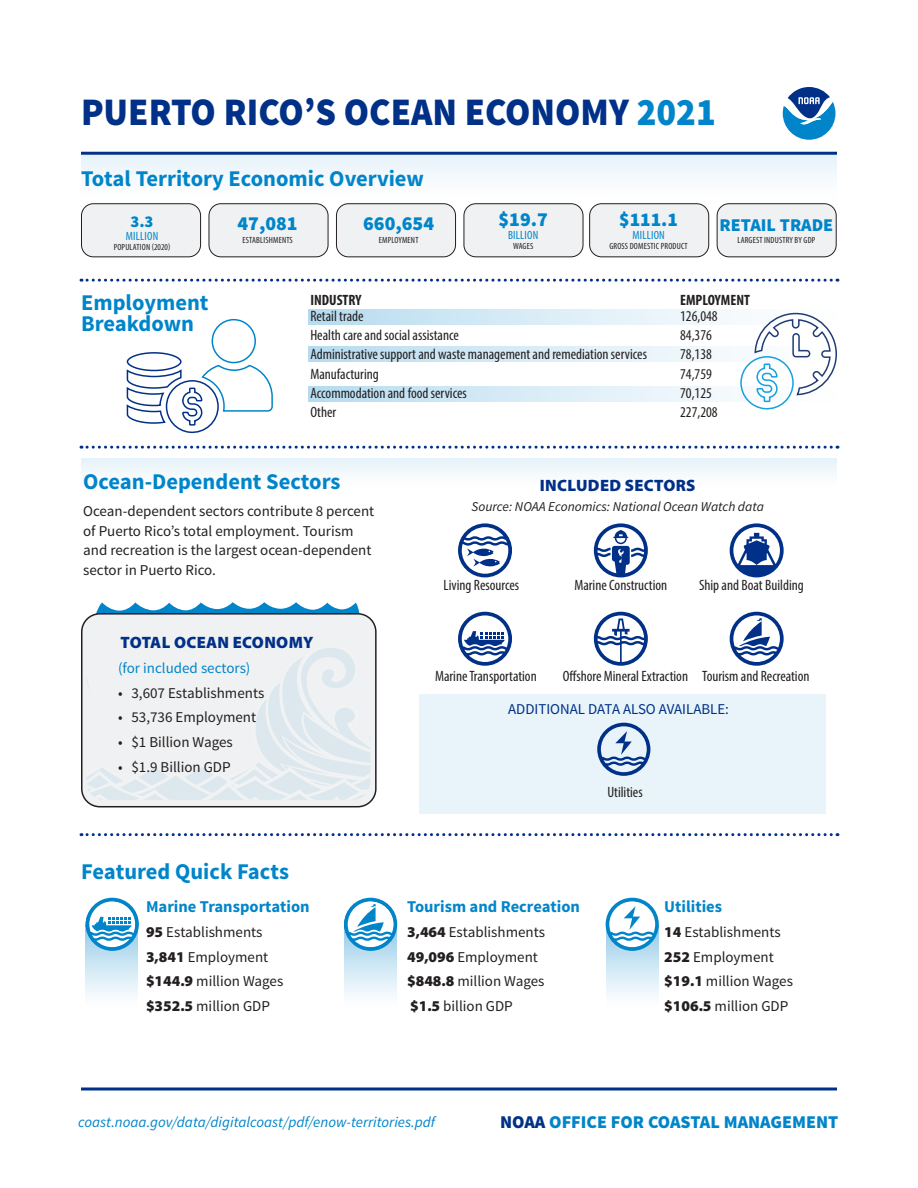
<style>
.page{position:relative;width:918px;height:1188px;background:#fff}
.page>*{position:absolute;margin:0;border:0;box-sizing:border-box;transform-origin:0 0}
.t1{font:900 39px "Source Sans Pro";color:#003087;scale:.94 1}
.t2{font:700 22.5px/21px "Source Sans Pro";color:#0085ca}
.t3{font:900 19.95px "Source Sans Pro";color:#0085ca}
.t4{font:900 19.5px "Source Sans Pro";color:#0085ca}
.t5{font:900 18px "Source Sans Pro";color:#0085ca}
.t6{font:700 16.5px "Source Sans Pro";color:#0085ca}
.t7{font:900 16.5px "Myriad Pro";letter-spacing:.02em;color:#003087}
.t8{font:900 16.5px "Source Sans Pro";color:#0085ca}
.t9{font:15px/24.8px "Source Sans Pro";color:#231f20}
.t10{font:condensed 15px "Myriad Pro";color:#231f20}
.t11{font:italic 15px "Source Sans Pro";color:#0085ca}
.t12{font:15px "Source Sans Pro";color:#003087}
.t13{font:15px "Source Sans Pro";color:#0085ca}
.t14{font:700 condensed 15px "Myriad Pro";color:#231f20}
.t15{font:italic 13.5px "Source Sans Pro";color:#231f20}
.t16{font:condensed 12px "Myriad Pro";letter-spacing:.02em;color:#0085ca}
.t17{font:condensed 9px "Myriad Pro";letter-spacing:.02em;color:#231f20}
.s1{color:#0085ca}
.s2{font-family:"Myriad Pro";font-weight:900}
.s3{color:#003087}
</style>
<div class="page">
<svg style="left:783px;top:87px;width:53px;height:53px"></svg>
<hr style="left:81px;top:1088px;width:756px;height:2px;background:#003087">
<hr style="left:81px;top:152px;width:756px;height:3px;background:#003087">
<div style="left:419px;top:694px;width:406px;height:119px;background:#e8f4fa"></div>
<div style="left:308px;top:309px;width:537px;height:16px;background:linear-gradient(to right,#b8ddf0,#fff)"></div>
<svg style="left:308px;top:347px;width:424px;height:15px;background:#d6ebf6"></svg>
<svg style="left:308px;top:386px;width:424px;height:15px;background:#d6ebf6"></svg>
<div style="left:81px;top:155px;width:756px;height:47px;background:#f4f9fc"></div>
<svg style="left:81px;top:446px;width:757px;height:3px"></svg>
<svg style="left:81px;top:279px;width:757px;height:3px"></svg>
<svg style="left:81px;top:833px;width:757px;height:3px"></svg>
<div style="left:81px;top:204px;width:120px;height:53px;background:#f0f1f2;border-radius:12px"></div>
<div style="left:81px;top:203px;width:120px;height:54px;border:1px solid #231f20;border-radius:12px"></div>
<div style="left:209px;top:204px;width:119px;height:53px;background:#f0f1f2;border-radius:12px"></div>
<div style="left:208px;top:203px;width:121px;height:54px;border:1px solid #231f20;border-radius:12px"></div>
<div style="left:336px;top:204px;width:120px;height:53px;background:#f0f1f2;border-radius:12px"></div>
<div style="left:336px;top:203px;width:120px;height:54px;border:1px solid #231f20;border-radius:12px"></div>
<div style="left:590px;top:204px;width:119px;height:53px;background:#f0f1f2;border-radius:12px"></div>
<div style="left:589px;top:203px;width:120px;height:54px;border:1px solid #231f20;border-radius:12px"></div>
<div style="left:464px;top:204px;width:119px;height:53px;background:#f0f1f2;border-radius:12px"></div>
<div style="left:463px;top:203px;width:121px;height:54px;border:1px solid #231f20;border-radius:12px"></div>
<div style="left:717px;top:204px;width:119px;height:53px;background:#f0f1f2;border-radius:12px"></div>
<div style="left:717px;top:203px;width:120px;height:54px;border:1px solid #231f20;border-radius:12px"></div>
<div style="left:82px;top:614px;width:294px;height:193px;background:#f0f1f2;border-radius:18px"></div>
<div style="left:81px;top:613px;width:296px;height:194px;border:2px solid #231f20;border-radius:18px"></div>
<svg style="left:86px;top:602px;width:284px;height:198px"></svg>
<svg style="left:458px;top:523px;width:54px;height:54px"></svg>
<svg style="left:730px;top:523px;width:54px;height:54px"></svg>
<svg style="left:594px;top:523px;width:54px;height:54px"></svg>
<svg style="left:458px;top:612px;width:54px;height:54px"></svg>
<svg style="left:86px;top:951px;width:52px;height:45px;background:#d8ebf6"></svg>
<svg style="left:86px;top:898px;width:53px;height:53px"></svg>
<svg style="left:730px;top:612px;width:54px;height:54px"></svg>
<svg style="left:344px;top:951px;width:52px;height:45px;background:#d8ebf6"></svg>
<svg style="left:344px;top:898px;width:53px;height:53px"></svg>
<svg style="left:594px;top:612px;width:54px;height:54px"></svg>
<svg style="left:606px;top:951px;width:53px;height:45px;background:#d8ebf6"></svg>
<svg style="left:606px;top:898px;width:53px;height:53px"></svg>
<svg style="left:597px;top:723px;width:53px;height:53px"></svg>
<div style="left:212px;top:319px;width:44px;height:44px;border:2px solid #0085ca;border-radius:50%"></div>
<div style="left:127px;top:352px;width:55px;height:19px;border:2px solid #003087;border-radius:50%"></div>
<svg style="left:126px;top:363px;width:147px;height:71px"></svg>
<svg style="left:740px;top:312px;width:98px;height:98px"></svg>
<div style="left:81px;top:459px;width:756px;height:29px;background:#f4f9fc"></div>
<h1 class="t1" style="left:81px;top:87px;width:677px">PUERTO RICO’S OCEAN ECONOMY <span class="s1">2021</span></h1>
<h2 class="t2" style="left:81px;top:169px;width:344px">Total Territory Economic Overview</h2>
<p class="t8" style="left:130px;top:211px;width:25px">3.3</p>
<h3 class="t3" style="left:498px;top:206px;width:51px">$19.7</h3>
<h3 class="t4" style="left:619px;top:207px;width:60px">$111.1</h3>
<p class="t16" style="left:126px;top:229px;width:34px">MILLION</p>
<h3 class="t3" style="left:238px;top:210px;width:62px">47,081</h3>
<h3 class="t3" style="left:363px;top:210px;width:72px">660,654</h3>
<p class="t5" style="left:720px;top:213px;width:115px">RETAIL TRADE</p>
<p class="t17" style="left:242px;top:235px;width:52px">ESTABLISHMENTS</p>
<p class="t17" style="left:379px;top:235px;width:41px">EMPLOYMENT</p>
<p class="t16" style="left:508px;top:228px;width:32px">BILLION</p>
<p class="t16" style="left:632px;top:228px;width:34px">MILLION</p>
<p class="t17" style="left:737px;top:235px;width:80px">LARGEST INDUSTRY BY GDP</p>
<p class="t17" style="left:114px;top:242px;width:58px">POPULATION (2020)</p>
<p class="t17" style="left:513px;top:241px;width:22px">WAGES</p>
<p class="t17" style="left:609px;top:241px;width:80px">GROSS DOMESTIC PRODUCT</p>
<h2 class="t2" style="left:81px;top:293px;width:129px">Employment<br>Breakdown</h2>
<p class="t14" style="left:310px;top:290px;width:53px">INDUSTRY</p>
<p class="t14" style="left:680px;top:290px;width:71px">EMPLOYMENT</p>
<p class="t10" style="left:310px;top:307px;width:55px">Retail trade</p>
<p class="t10" style="left:680px;top:307px;width:39px">126,048</p>
<p class="t10" style="left:310px;top:326px;width:150px">Health care and social assistance</p>
<p class="t10" style="left:680px;top:326px;width:33px">84,376</p>
<p class="t10" style="left:310px;top:345px;width:338px">Administrative support and waste management and remediation services</p>
<p class="t10" style="left:680px;top:345px;width:33px">78,138</p>
<p class="t10" style="left:310px;top:365px;width:70px">Manufacturing</p>
<p class="t10" style="left:680px;top:365px;width:33px">74,759</p>
<p class="t10" style="left:310px;top:384px;width:158px">Accommodation and food services</p>
<p class="t10" style="left:680px;top:384px;width:33px">70,125</p>
<p class="t10" style="left:310px;top:403px;width:27px">Other</p>
<p class="t10" style="left:680px;top:403px;width:39px">227,208</p>
<h2 class="t2" style="left:83px;top:472px;width:259px">Ocean-Dependent Sectors</h2>
<p class="t9" style="left:83px;top:502px;width:293px;line-height:19.5px">Ocean-dependent sectors contribute 8 percent of Puerto Rico’s total employment. Tourism and recreation is the largest ocean-dependent sector in Puerto Rico.</p>
<p class="t7" style="left:121px;top:631px;width:195px">TOTAL OCEAN ECONOMY</p>
<p class="t13" style="left:118px;top:658px;width:134px">(for included sectors)</p>
<p class="t9" style="left:118px;top:680px;width:148px">• 3,607 Establishments</p>
<p class="t9" style="left:118px;top:705px;width:140px">• 53,736 Employment</p>
<p class="t9" style="left:118px;top:730px;width:116px">• $1 Billion Wages</p>
<p class="t9" style="left:118px;top:755px;width:114px">• $1.9 Billion GDP</p>
<h2 class="t2" style="left:81px;top:862px;width:210px">Featured Quick Facts</h2>
<p class="t6" style="left:146px;top:896px;width:165px">Marine Transportation</p>
<p class="t9" style="left:146px;top:920px;width:139px"><span class="s2">95</span> Establishments<br><span class="s2">3,841</span> Employment <span class="s2">$144.9</span> million Wages <span class="s2">$352.5</span> million GDP</p>
<p class="t7" style="left:540px;top:475px;width:157px">INCLUDED SECTORS</p>
<p class="t15" style="left:472px;top:498px;width:294px">Source: NOAA Economics: National Ocean Watch data</p>
<p class="t10" style="left:444px;top:576px;width:77px">Living Resources</p>
<p class="t10" style="left:574px;top:576px;width:94px">Marine Construction</p>
<p class="t10" style="left:699px;top:576px;width:106px">Ship and Boat Building</p>
<p class="t10" style="left:435px;top:667px;width:103px">Marine Transportation</p>
<p class="t10" style="left:563px;top:667px;width:248px">Offshore Mineral Extraction Tourism and Recreation</p>
<p class="t12" style="left:508px;top:700px;width:222px">ADDITIONAL DATA ALSO AVAILABLE:</p>
<p class="t10" style="left:607px;top:782px;width:37px">Utilities</p>
<p class="t6" style="left:407px;top:896px;width:174px">Tourism and Recreation</p>
<p class="t9" style="left:407px;top:920px;width:139px"><span class="s2">3,464</span> Establishments<br><span class="s2">49,096</span> Employment <span class="s2">$848.8</span> million Wages <span class="s2">$1.5</span> billion GDP</p>
<p class="t6" style="left:664px;top:896px;width:59px">Utilities</p>
<p class="t9" style="left:664px;top:920px;width:130px"><span class="s2">14</span> Establishments<br><span class="s2">252</span> Employment <span class="s2">$19.1</span> million Wages <span class="s2">$106.5</span> million GDP</p>
<p class="t11" style="left:78px;top:1113px;width:358px">coast.noaa.gov/data/digitalcoast/pdf/enow-territories.pdf</p>
<p class="t5" style="left:500px;top:1110px;width:340px"><span class="s3">NOAA</span> OFFICE FOR COASTAL MANAGEMENT</p>
</div>
